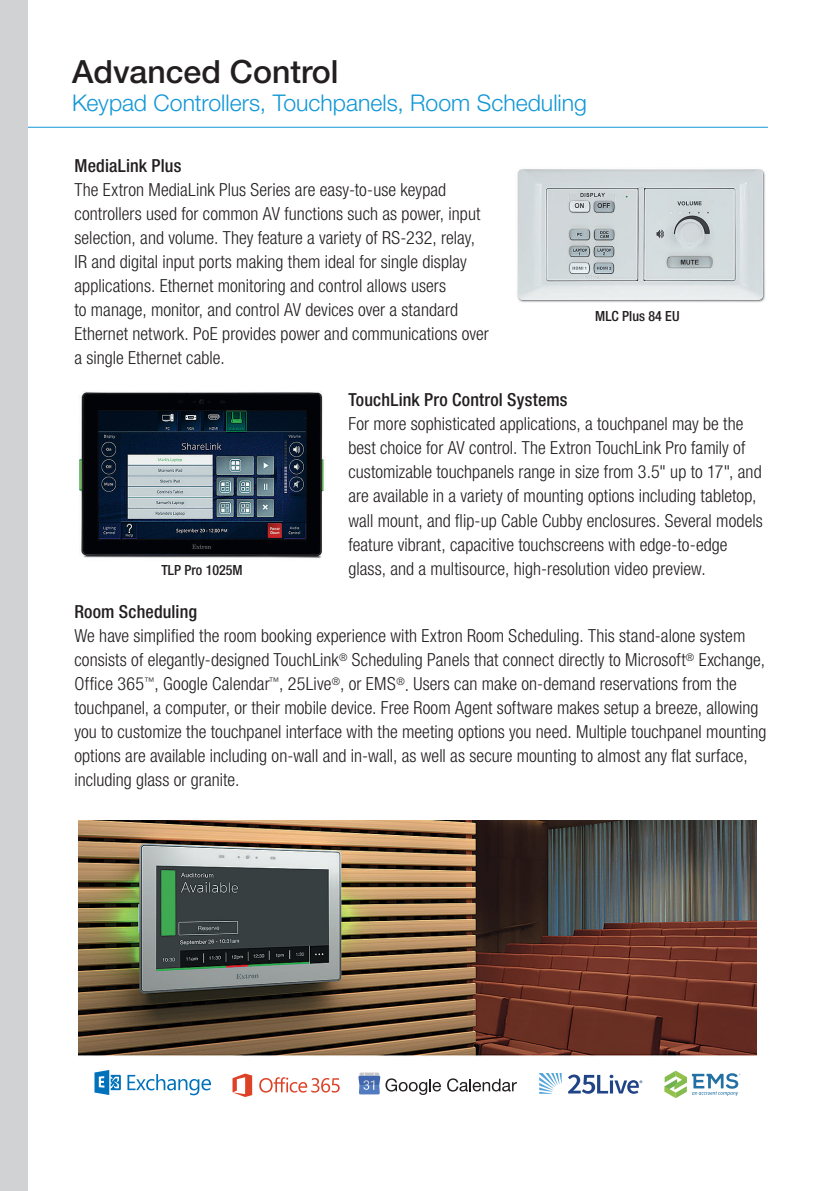
<style>
.page{position:relative;width:840px;height:1191px;background:#fff}
.page>*{position:absolute;margin:0;border:0;box-sizing:border-box;transform-origin:0 0}
.secondary_header{font:500 32px "Helvetica Neue LT Std";color:#231f20}
.subhead{font:300 23px "Helvetica Neue LT Std";color:#1197d6}
.Text{font:300 condensed 18px/24px "Helvetica Neue LT Std";letter-spacing:.005em;color:#231f20}
.Text-2{font:500 condensed 18px "Helvetica Neue LT Std";letter-spacing:.01em;color:#231f20}
.t1{font:500 condensed 14px "Helvetica Neue LT Std";color:#231f20}
</style>
<div class="page">
<hr style="left:0;top:127px;width:767px;height:1px;background:#1197d6">
<div style="left:0;top:0;width:28px;height:1191px;background:#d1d2d4"></div>
<img style="left:79px;top:392px;width:247px;height:166px">
<img style="left:79px;top:820px;width:677px;height:237px">
<img style="left:517px;top:169px;width:249px;height:134px">
<svg style="left:127px;top:1074px;width:84px;height:21px"></svg>
<svg style="left:94px;top:1070px;width:27px;height:25px"></svg>
<svg style="left:232px;top:1073px;width:20px;height:24px"></svg>
<svg style="left:259px;top:1077px;width:80px;height:15px"></svg>
<svg style="left:358px;top:1072px;width:83px;height:23px"></svg>
<svg style="left:447px;top:1078px;width:69px;height:13px"></svg>
<svg style="left:539px;top:1073px;width:22px;height:20px"></svg>
<svg style="left:568px;top:1074px;width:74px;height:19px"></svg>
<svg style="left:664px;top:1070px;width:76px;height:28px"></svg>
<p class="secondary_header" style="left:72px;top:52px;width:268px">Advanced Control</p>
<p class="subhead" style="left:72px;top:89px;width:516px">Keypad Controllers, Touchpanels, Room Scheduling</p>
<p class="Text-2" style="left:74px;top:154px;width:108px">MediaLink Plus</p>
<p class="Text" style="left:74px;top:177px;width:415px">The Extron MediaLink Plus Series are easy-to-use keypad controllers used for common AV functions such as power, input selection, and volume. They feature a variety of RS-232, relay, IR and digital input ports making them ideal for single display applications. Ethernet monitoring and control allows users<br>to manage, monitor, and control AV devices over a standard Ethernet network. PoE provides power and communications over a single Ethernet cable.</p>
<p class="t1" style="left:595px;top:308px;width:86px">MLC Plus 84 EU</p>
<p class="t1" style="left:161px;top:562px;width:83px">TLP Pro 1025M</p>
<p class="Text-2" style="left:348px;top:389px;width:220px">TouchLink Pro Control Systems</p>
<p class="Text" style="left:348px;top:412px;width:415px">For more sophisticated applications, a touchpanel may be the best choice for AV control. The Extron TouchLink Pro family of customizable touchpanels range in size from 3.5" up to 17", and are available in a variety of mounting options including tabletop, wall mount, and flip-up Cable Cubby enclosures. Several models feature vibrant, capacitive touchscreens with edge-to-edge glass, and a multisource, high-resolution video preview.</p>
<p class="Text-2" style="left:74px;top:601px;width:124px">Room Scheduling</p>
<p class="Text" style="left:74px;top:623px;width:693px">We have simplified the room booking experience with Extron Room Scheduling. This stand-alone system consists of elegantly-designed TouchLink<sup>®</sup> Scheduling Panels that connect directly to Microsoft<sup>®</sup> Exchange, Office 365<sup>™</sup>, Google Calendar<sup>™</sup>, 25Live<sup>®</sup>, or EMS<sup>®</sup>. Users can make on-demand reservations from the touchpanel, a computer, or their mobile device. Free Room Agent software makes setup a breeze, allowing you to customize the touchpanel interface with the meeting options you need. Multiple touchpanel mounting options are available including on-wall and in-wall, as well as secure mounting to almost any flat surface, including glass or granite.</p>
</div>
